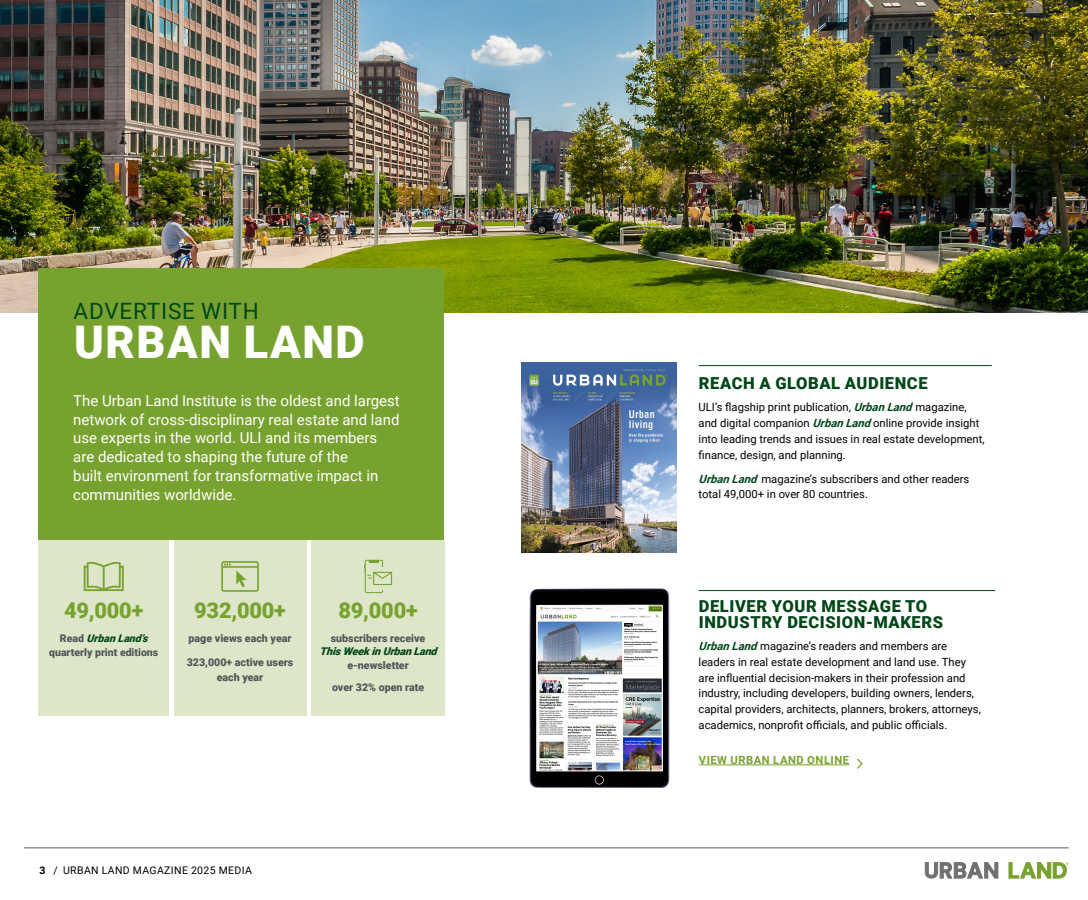
<style>
.page{position:relative;width:1088px;height:900px;background:#fff}
.page>*{position:absolute;margin:0;border:0;box-sizing:border-box;transform-origin:0 0}
.Headline{font:900 45px "Roboto";letter-spacing:.035em;color:#fff}
.Headline-2{font:22.5px "Roboto";letter-spacing:.035em;color:#004617}
.t1{font:900 21.75px "Roboto";letter-spacing:-.01em;color:#78a22f}
.Title_in_Body{font:900 16.5px/15.8px "Roboto";letter-spacing:.035em;color:#004617}
.Body_Copy{font:15px/18.8px "Roboto";color:#fff}
.Body_Copy-2{font:11.25px/15.8px "Roboto";color:#000}
.t2{font:700 11.25px "Roboto";letter-spacing:.045em;color:#78a22f}
.Body{font:900 10.65px/13.5px "Roboto";color:#535658;text-align:center}
.Body-2{font:900 10.5px/14.9px "Roboto";color:#535658;text-align:center}
.t3{font:10.5px "Roboto";letter-spacing:.035em;color:#000}
.s1{font-style:italic;color:#004617}
.s2{font-weight:700}
.s3{font-weight:700;font-style:italic;color:#004617}
</style>
<div class="page">
<hr style="left:24px;top:848px;width:1044px;height:1px;background:#545758">
<svg style="left:925px;top:862px;width:73px;height:16px"></svg>
<svg style="left:1008px;top:862px;width:60px;height:16px"></svg>
<div style="left:38px;top:540px;width:131px;height:175px;background:#dde6c8"></div>
<div style="left:174px;top:540px;width:132px;height:175px;background:#dde6c8"></div>
<div style="left:311px;top:540px;width:134px;height:175px;background:#dde6c8"></div>
<img style="left:0;top:0;width:1088px;height:313px">
<img style="left:529px;top:588px;width:141px;height:200px">
<img style="left:538px;top:607px;width:122px;height:162px">
<div style="left:536px;top:605px;width:126px;height:166px;border:1px solid #fff"></div>
<hr style="left:698px;top:765px;width:151px;height:1px;background:#78a22f">
<img style="left:521px;top:363px;width:156px;height:190px">
<svg style="left:857px;top:759px;width:6px;height:10px"></svg>
<hr style="left:698px;top:365px;width:293px;height:1px;background:#004617">
<hr style="left:698px;top:590px;width:297px;height:1px;background:#004617">
<div style="left:38px;top:268px;width:405px;height:272px;background:#78a22f"></div>
<svg style="left:84px;top:561px;width:40px;height:30px"></svg>
<svg style="left:221px;top:561px;width:38px;height:31px"></svg>
<svg style="left:364px;top:560px;width:28px;height:33px"></svg>
<p class="Headline-2" style="left:74px;top:295px;width:187px">ADVERTISE WITH</p>
<p class="Headline" style="left:74px;top:311px;width:292px">URBAN LAND</p>
<p class="Body_Copy" style="left:73px;top:391px;width:328px">The Urban Land Institute is the oldest and largest network of cross-disciplinary real estate and land use experts in the world. ULI and its members are dedicated to shaping the future of the<br>built environment for transformative impact in communities worldwide.</p>
<p class="t1" style="left:64px;top:595px;width:81px">49,000+</p>
<p class="t1" style="left:194px;top:595px;width:93px">932,000+</p>
<p class="t1" style="left:338px;top:595px;width:81px">89,000+</p>
<p class="Body-2" style="left:49px;top:630px;width:110px">R e a d <span class="s1">UrbanLand’s </span>quarterly print editions</p>
<p class="Body" style="left:189px;top:631px;width:104px">page views each year</p>
<p class="Body" style="left:187px;top:654px;width:108px;line-height:14.9px">323,000+ active users each year</p>
<p class="Body" style="left:319px;top:631px;width:122px">subscribers receive<br><span class="s1">ThisWeekinUrbanLand </span>e-newsletter</p>
<p class="Body" style="left:332px;top:680px;width:94px">over 32% open rate</p>
<p class="t3" style="left:39px;top:863px;width:214px"><span class="s2">3</span> / URBAN LAND MAGAZINE 2025 MEDIA</p>
<p class="Title_in_Body" style="left:699px;top:374px;width:230px">REACH A GLOBAL AUDIENCE</p>
<p class="Body_Copy-2" style="left:698px;top:399px;width:287px">ULI’s flagship print publication, <span class="s3">UrbanLand</span>magazine, and digital companion <span class="s3">UrbanLand</span>online provide insight into leading trends and issues in real estate development, finance, design, and planning.</p>
<p class="Body_Copy-2" style="left:698px;top:470px;width:272px"><span class="s3">UrbanLand</span>magazine’s subscribers and other readers total 49,000+ in over 80 countries.</p>
<p class="Title_in_Body" style="left:699px;top:597px;width:246px">DELIVER YOUR MESSAGE TO<br>INDUSTRY DECISION-MAKERS</p>
<p class="Body_Copy-2" style="left:698px;top:638px;width:284px"><span class="s3">UrbanLand</span>magazine’s readers and members are leaders in real estate development and land use. They are influential decision-makers in their profession and industry, including developers, building owners, lenders, capital providers, architects, planners, brokers, attorneys, academics, nonprofit officials, and public officials.</p>
<p class="t2" style="left:698px;top:752px;width:152px">VIEW URBAN LAND ONLINE</p>
</div>
